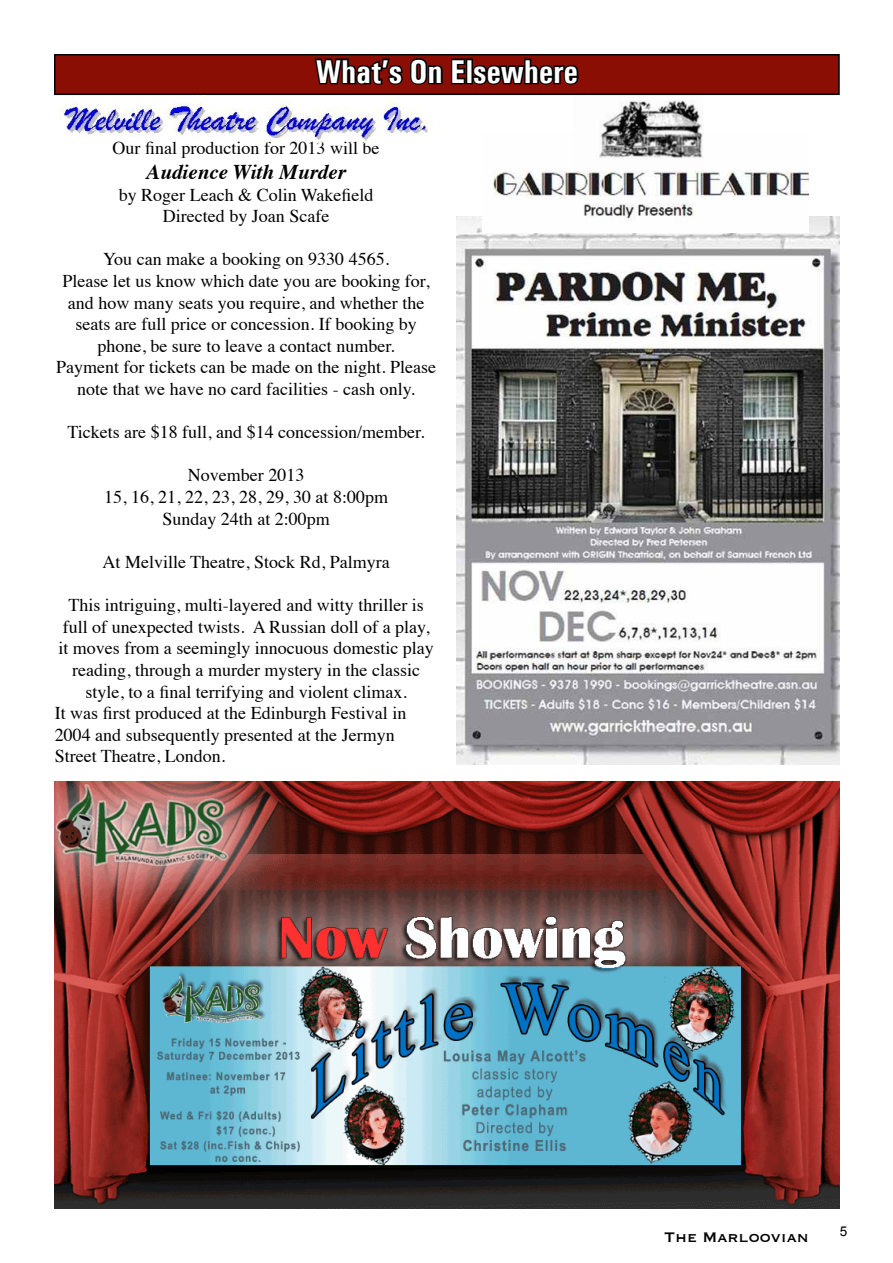
<style>
.page{position:relative;width:893px;height:1263px;background:#fff}
.page>*{position:absolute;margin:0;border:0;box-sizing:border-box;transform-origin:0 0}
.t1{font:700 condensed 33px "Univers";color:#fff}
.t2{font:italic 700 21px "Times";color:#000}
.t3{font:18px/21.6px "Times";color:#000;text-align:center}
.t4{font:18px "Copperplate";color:#000}
.t5{font:13.5px "Arial";color:#000}
</style>
<div class="page">
<img style="left:55px;top:781px;width:785px;height:428px">
<img style="left:457px;top:216px;width:383px;height:548px">
<img style="left:483px;top:170px;width:325px;height:62px">
<img style="left:580px;top:95px;width:124px;height:63px">
<div style="left:55px;top:55px;width:784px;height:39px;background:#8b0e04"></div>
<svg style="left:315px;top:58px;width:265px;height:38px"></svg>
<div style="left:54px;top:54px;width:786px;height:41px;border:2px solid #000"></div>
<img style="left:55px;top:84px;width:382px;height:60px">
<h1 class="t1" style="left:316px;top:51px;width:264px">What’s On Elsewhere</h1>
<p class="t3" style="left:113px;top:135px;width:268px">Our final production for 2013 will be</p>
<p class="t2" style="left:146px;top:152px;width:201px">Audience With Murder</p>
<p class="t3" style="left:119px;top:182px;width:256px">by Roger Leach &amp; Colin Wakefield<br>Directed by Joan Scafe</p>
<p class="t3" style="left:56px;top:247px;width:381px">You can make a booking on 9330 4565.<br>Please let us know which date you are booking for, and how many seats you require, and whether the seats are full price or concession. If booking by phone, be sure to leave a contact number.<br>Payment for tickets can be made on the night. Please note that we have no card facilities - cash only.</p>
<p class="t3" style="left:67px;top:420px;width:359px">Tickets are $18 full, and $14 concession/member.</p>
<p class="t3" style="left:104px;top:463px;width:286px">November 2013<br>15, 16, 21, 22, 23, 28, 29, 30 at 8:00pm<br>Sunday 24th at 2:00pm</p>
<p class="t3" style="left:103px;top:549px;width:289px">At Melville Theatre, Stock Rd, Palmyra</p>
<p class="t3" style="left:68px;top:593px;width:357px">This intriguing, multi-layered and witty thriller is</p>
<p class="t3" style="left:63px;top:614px;width:368px">full of unexpected twists. A Russian doll of a play,</p>
<p class="t3" style="left:58px;top:636px;width:377px">it moves from a seemingly innocuous domestic play</p>
<p class="t3" style="left:72px;top:657px;width:349px">reading, through a murder mystery in the classic</p>
<p class="t3" style="left:85px;top:679px;width:323px">style, to a final terrifying and violent climax.</p>
<p class="t3" style="left:55px;top:701px;width:353px">It was first produced at the Edinburgh Festival in</p>
<p class="t3" style="left:55px;top:722px;width:341px">2004 and subsequently presented at the Jermyn</p>
<p class="t3" style="left:55px;top:744px;width:172px">Street Theatre, London.</p>
<p class="t4" style="left:664px;top:1226px;width:146px">The Marloovian</p>
<p class="t5" style="left:840px;top:1222px;width:9px">5</p>
</div>
